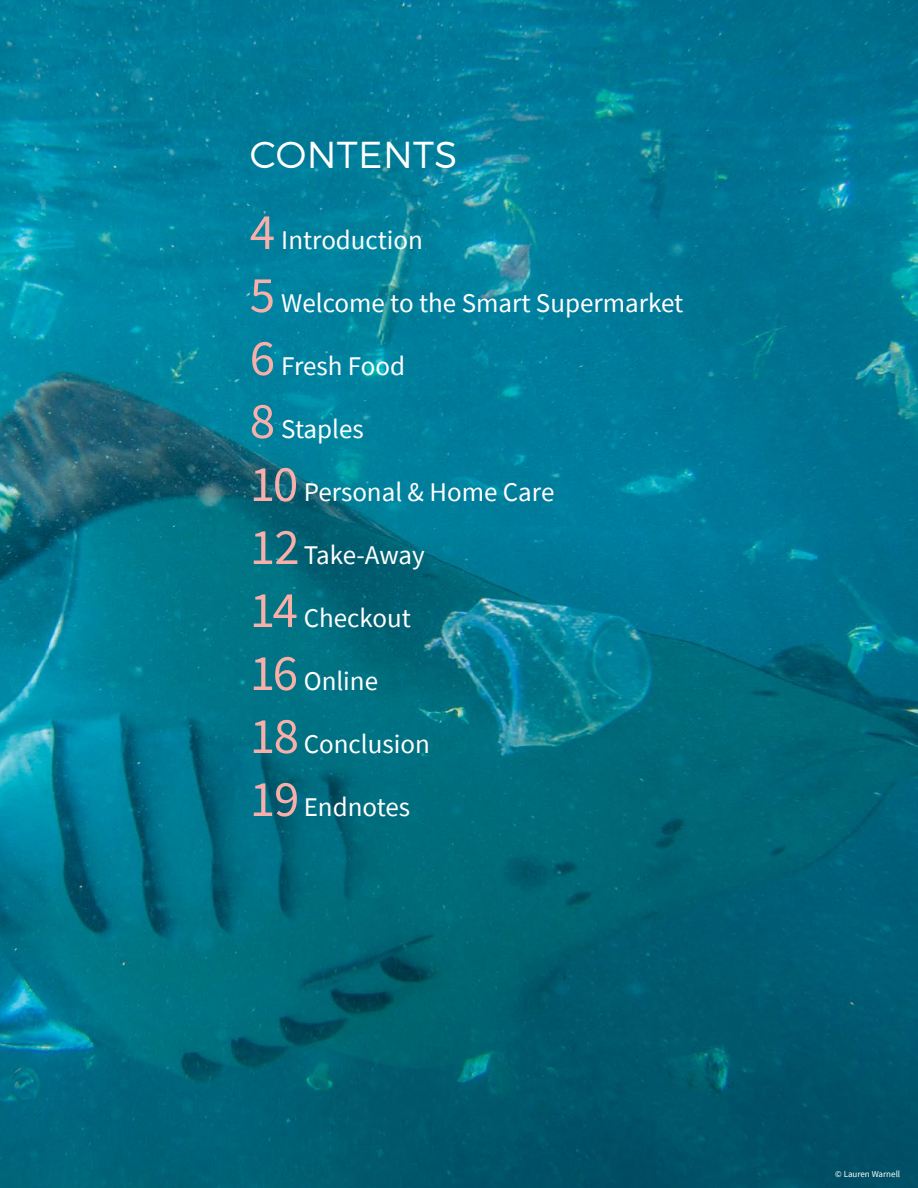
<style>
.page{position:relative;width:918px;height:1188px;background:#fff}
.page>*{position:absolute;margin:0;border:0;box-sizing:border-box;transform-origin:0 0}
.H2_-_TOC_Title{font:300 37.5px "Montserrat";letter-spacing:.01em;color:#fff}
.t1{font:27px "Source Sans Pro";color:#fff}
.Photo_Credit{font:9px "Source Sans Pro";color:#fff}
.s1{font-size:51px;color:#f8afa9}
</style>
<div class="page">
<img style="left:0;top:0;width:918px;height:1188px">
<p class="H2_-_TOC_Title" style="left:250px;top:132px;width:209px">CONTENTS</p>
<p class="t1" style="left:250px;top:223px;width:175px"><span class="s1">4</span> Introduction</p>
<p class="t1" style="left:250px;top:286px;width:435px"><span class="s1">5</span> Welcome to the Smart Supermarket</p>
<p class="t1" style="left:250px;top:349px;width:157px"><span class="s1">6</span> Fresh Food</p>
<p class="t1" style="left:250px;top:412px;width:116px"><span class="s1">8</span> Staples</p>
<p class="t1" style="left:250px;top:475px;width:306px"><span class="s1">10</span> Personal &amp; Home Care</p>
<p class="t1" style="left:250px;top:538px;width:176px"><span class="s1">12</span> Take-Away</p>
<p class="t1" style="left:250px;top:601px;width:163px"><span class="s1">14</span> Checkout</p>
<p class="t1" style="left:250px;top:664px;width:130px"><span class="s1">16</span> Online</p>
<p class="t1" style="left:250px;top:727px;width:182px"><span class="s1">18</span> Conclusion</p>
<p class="t1" style="left:250px;top:790px;width:162px"><span class="s1">19</span> Endnotes</p>
<p class="Photo_Credit" style="left:835px;top:1168px;width:67px">© Lauren Warnell</p>
</div>
